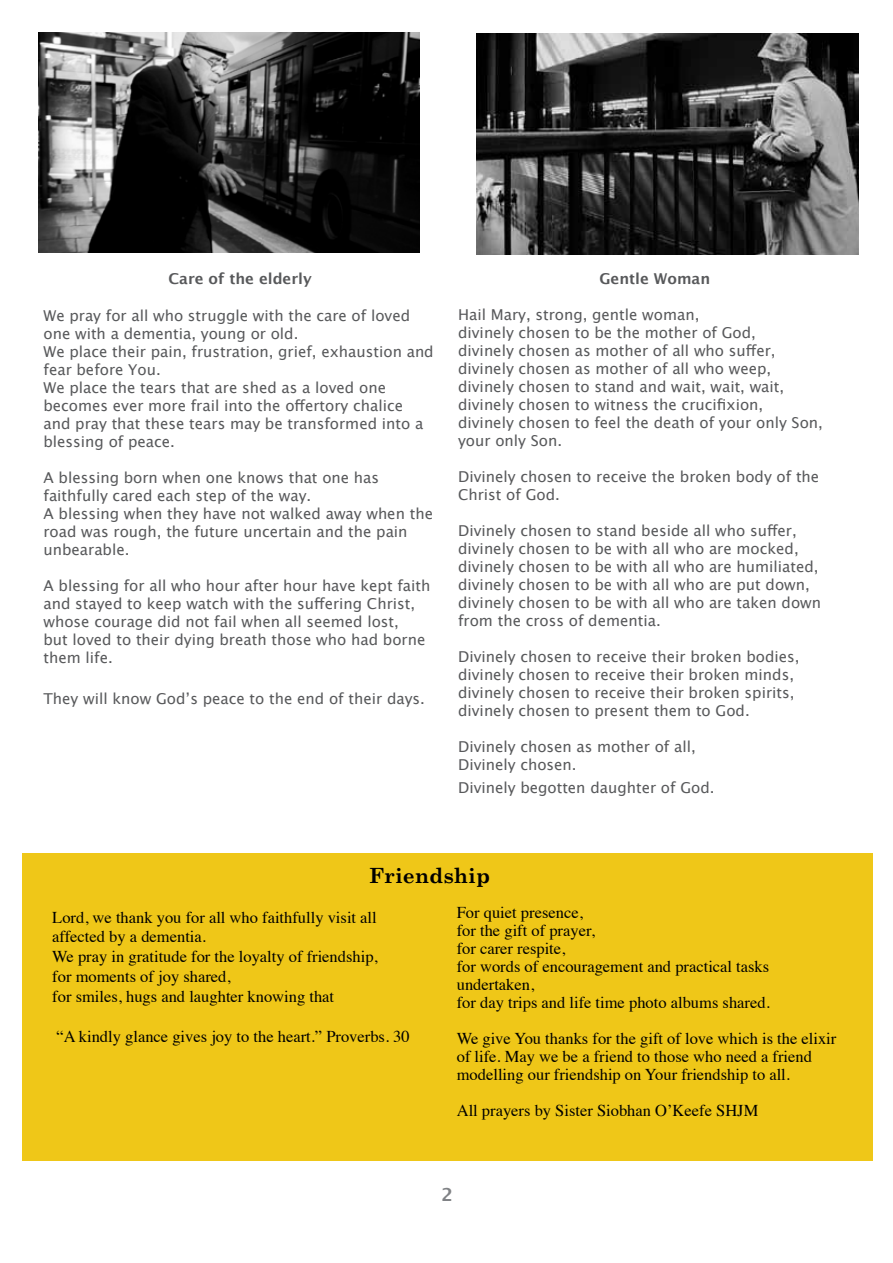
<style>
.page{position:relative;width:893px;height:1263px;background:#fff}
.page>*{position:absolute;margin:0;border:0;box-sizing:border-box;transform-origin:0 0}
.t1{font:700 21px "Century Schoolbook";color:#000}
.t2{font:600 18px "Lucida Sans";color:#808285}
.t3{font:16.5px/18px "Times";color:#000}
.t4{font:15px/18px "Lucida Grande";color:#58595b}
.t5{font:700 15px "Lucida Grande";color:#58595b}
</style>
<div class="page">
<img style="left:38px;top:32px;width:381px;height:220px">
<img style="left:476px;top:34px;width:383px;height:220px">
<div style="left:23px;top:854px;width:850px;height:307px;background:#efc718"></div>
<p class="t5" style="left:169px;top:266px;width:145px">Care of the elderly</p>
<p class="t4" style="left:44px;top:307px;width:392px">We pray for all who struggle with the care of loved one with a dementia, young or old.<br>We place their pain, frustration, grief, exhaustion and fear before You.<br>We place the tears that are shed as a loved one becomes ever more frail into the offertory chalice and pray that these tears may be transformed into a blessing of peace.</p>
<p class="t4" style="left:44px;top:469px;width:391px">A blessing born when one knows that one has faithfully cared each step of the way.<br>A blessing when they have not walked away when the road was rough, the future uncertain and the pain unbearable.</p>
<p class="t4" style="left:44px;top:577px;width:388px">A blessing for all who hour after hour have kept faith and stayed to keep watch with the suffering Christ, whose courage did not fail when all seemed lost,<br>but loved to their dying breath those who had borne them life.</p>
<p class="t4" style="left:44px;top:689px;width:383px">They will know God’s peace to the end of their days.</p>
<p class="t5" style="left:599px;top:266px;width:112px">Gentle Woman</p>
<p class="t4" style="left:458px;top:306px;width:366px">Hail Mary, strong, gentle woman,<br>divinely chosen to be the mother of God,<br>divinely chosen as mother of all who suffer, divinely chosen as mother of all who weep, divinely chosen to stand and wait, wait, wait, divinely chosen to witness the crucifixion,<br>divinely chosen to feel the death of your only Son, your only Son.</p>
<p class="t4" style="left:458px;top:468px;width:363px">Divinely chosen to receive the broken body of the<br>Christ of God.</p>
<p class="t4" style="left:458px;top:522px;width:364px">Divinely chosen to stand beside all who suffer, divinely chosen to be with all who are mocked, divinely chosen to be with all who are humiliated, divinely chosen to be with all who are put down, divinely chosen to be with all who are taken down from the cross of dementia.</p>
<p class="t4" style="left:458px;top:648px;width:343px">Divinely chosen to receive their broken bodies, divinely chosen to receive their broken minds, divinely chosen to receive their broken spirits, divinely chosen to present them to God.</p>
<p class="t4" style="left:458px;top:738px;width:239px">Divinely chosen as mother of all,<br>Divinely chosen.</p>
<p class="t4" style="left:458px;top:778px;width:258px">Divinely begotten daughter of God.</p>
<h1 class="t1" style="left:369px;top:863px;width:122px">Friendship</h1>
<p class="t3" style="left:52px;top:906px;width:327px;line-height:19.8px">Lord, we thank you for all who faithfully visit all affected by a dementia.<br>We pray in gratitude for the loyalty of friendship, for moments of joy shared,<br>for smiles, hugs and laughter knowing that</p>
<p class="t3" style="left:56px;top:1025px;width:355px">“A kindly glance gives joy to the heart.” Proverbs. 30</p>
<p class="t3" style="left:457px;top:902px;width:315px">For quiet presence,<br>for the gift of prayer,<br>for carer respite,<br>for words of encouragement and practical tasks undertaken,<br>for day trips and life time photo albums shared.</p>
<p class="t3" style="left:457px;top:1028px;width:381px">We give You thanks for the gift of love which is the elixir of life. May we be a friend to those who need a friend modelling our friendship on Your friendship to all.</p>
<p class="t3" style="left:457px;top:1100px;width:303px">All prayers by Sister Siobhan O’Keefe SHJM</p>
<p class="t2" style="left:442px;top:1185px;width:13px">2</p>
</div>
